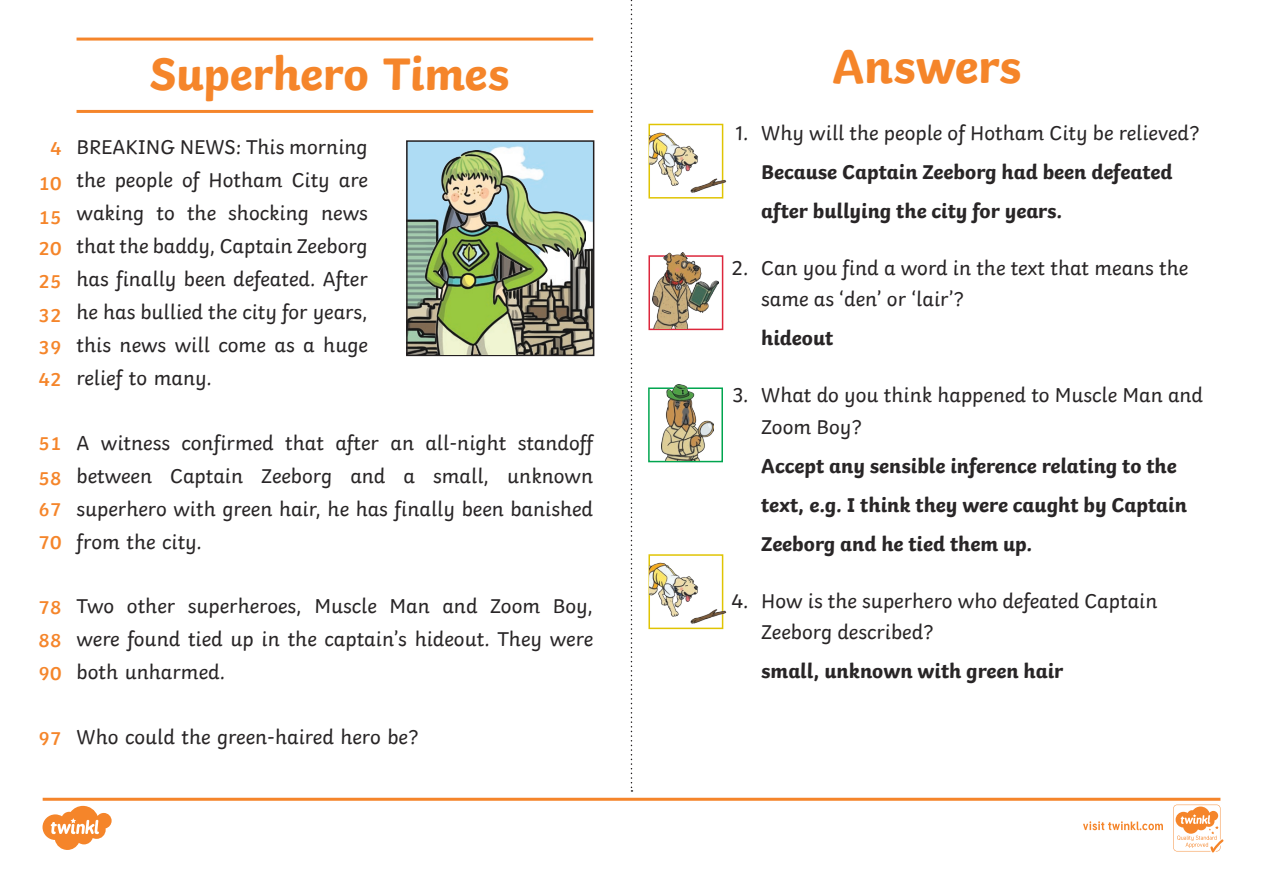
<style>
.page{position:relative;width:1263px;height:893px;background:#fff}
.page>*{position:absolute;margin:0;border:0;box-sizing:border-box;transform-origin:0 0}
.Heading_1{font:700 49.5px "Twinkl";letter-spacing:-.005em;color:#f5852a}
.Heading_1-2{font:700 48px "Twinkl";letter-spacing:-.01em;color:#f5852a}
.KS1_Body_Copy{font:21px/33px "Twinkl";color:#282526;text-align:justify}
.t1{font:700 21px/39px "Twinkl";color:#282526}
.KS1_Body_Copy-2{font:600 19.5px "Twinkl";color:#f5852a}
.s1{font-weight:400}
</style>
<div class="page">
<svg style="left:631px;top:0;width:1px;height:792px"></svg>
<div style="left:648px;top:387px;width:75px;height:75px;border:2px solid #00a54f"></div>
<img style="left:661px;top:384px;width:53px;height:77px">
<div style="left:648px;top:255px;width:75px;height:75px;border:2px solid #dd273c"></div>
<img style="left:652px;top:252px;width:67px;height:77px">
<div style="left:648px;top:124px;width:75px;height:75px;border:2px solid #e0c403"></div>
<img style="left:650px;top:124px;width:77px;height:74px">
<div style="left:648px;top:554px;width:75px;height:75px;border:2px solid #e0c403"></div>
<img style="left:650px;top:554px;width:77px;height:74px">
<hr style="left:77px;top:110px;width:516px;height:3px;background:#f5852a">
<hr style="left:77px;top:38px;width:516px;height:3px;background:#f5852a">
<img style="left:409px;top:143px;width:182px;height:210px">
<div style="left:406px;top:140px;width:188px;height:216px;border:2px solid #231f20"></div>
<img style="left:425px;top:151px;width:161px;height:204px">
<svg style="left:43px;top:798px;width:1180px;height:54px"></svg>
<p class="KS1_Body_Copy-2" style="left:50px;top:133px;width:13px">4</p>
<p class="KS1_Body_Copy-2" style="left:39px;top:168px;width:25px">10</p>
<p class="KS1_Body_Copy-2" style="left:39px;top:202px;width:25px">15</p>
<p class="KS1_Body_Copy-2" style="left:39px;top:233px;width:25px">20</p>
<p class="KS1_Body_Copy-2" style="left:39px;top:266px;width:25px">25</p>
<p class="KS1_Body_Copy-2" style="left:39px;top:300px;width:25px">32</p>
<p class="KS1_Body_Copy-2" style="left:39px;top:331px;width:25px">39</p>
<p class="KS1_Body_Copy-2" style="left:39px;top:364px;width:25px">42</p>
<p class="Heading_1-2" style="left:149px;top:34px;width:361px">Superhero Times</p>
<p class="KS1_Body_Copy" style="left:77px;top:129px;width:293px">BREAKING NEWS: This morning the people of Hotham City are waking to the shocking news that the baddy, Captain Zeeborg has finally been defeated. After he has bullied the city for years, this news will come as a huge relief to many.</p>
<p class="KS1_Body_Copy-2" style="left:39px;top:428px;width:25px">51</p>
<p class="KS1_Body_Copy-2" style="left:39px;top:462px;width:25px">58</p>
<p class="KS1_Body_Copy-2" style="left:39px;top:494px;width:25px">67</p>
<p class="KS1_Body_Copy-2" style="left:39px;top:526px;width:25px">70</p>
<p class="KS1_Body_Copy" style="left:77px;top:424px;width:518px">A witness confirmed that after an all-night standoff between Captain Zeeborg and a small, unknown superhero with green hair, he has finally been banished from the city.</p>
<p class="KS1_Body_Copy-2" style="left:39px;top:592px;width:25px">78</p>
<p class="KS1_Body_Copy-2" style="left:39px;top:625px;width:25px">88</p>
<p class="KS1_Body_Copy-2" style="left:39px;top:657px;width:25px">90</p>
<p class="KS1_Body_Copy" style="left:77px;top:588px;width:518px">Two other superheroes, Muscle Man and Zoom Boy, were found tied up in the captain’s hideout. They were both unharmed.</p>
<p class="KS1_Body_Copy-2" style="left:39px;top:723px;width:25px">97</p>
<p class="KS1_Body_Copy" style="left:77px;top:718px;width:343px">Who could the green-haired hero be?</p>
<p class="Heading_1" style="left:832px;top:25px;width:190px">Answers</p>
<p class="t1" style="left:761px;top:111px;width:440px;text-indent:-26px"><span class="s1">1. Why will the people of Hotham City be relieved?<br></span>Because Captain Zeeborg had been defeated after bullying the city for years.</p>
<p class="KS1_Body_Copy" style="left:761px;top:250px;width:429px;line-height:31.5px;text-indent:-29px">2. Can you find a word in the text that means the same as ‘den’ or ‘lair’?</p>
<p class="t1" style="left:761px;top:317px;width:74px">hideout</p>
<p class="KS1_Body_Copy" style="left:761px;top:378px;width:443px;line-height:31.5px;text-indent:-29px">3. What do you think happened to Muscle Man and<br>Zoom Boy?</p>
<p class="t1" style="left:761px;top:444px;width:427px">Accept any sensible inference relating to the text, e.g. I think they were caught by Captain<br>Zeeborg and he tied them up.</p>
<p class="KS1_Body_Copy" style="left:761px;top:583px;width:398px;line-height:31.5px;text-indent:-30px">4. How is the superhero who defeated Captain<br>Zeeborg described?</p>
<p class="t1" style="left:761px;top:650px;width:304px">small, unknown with green hair</p>
</div>
